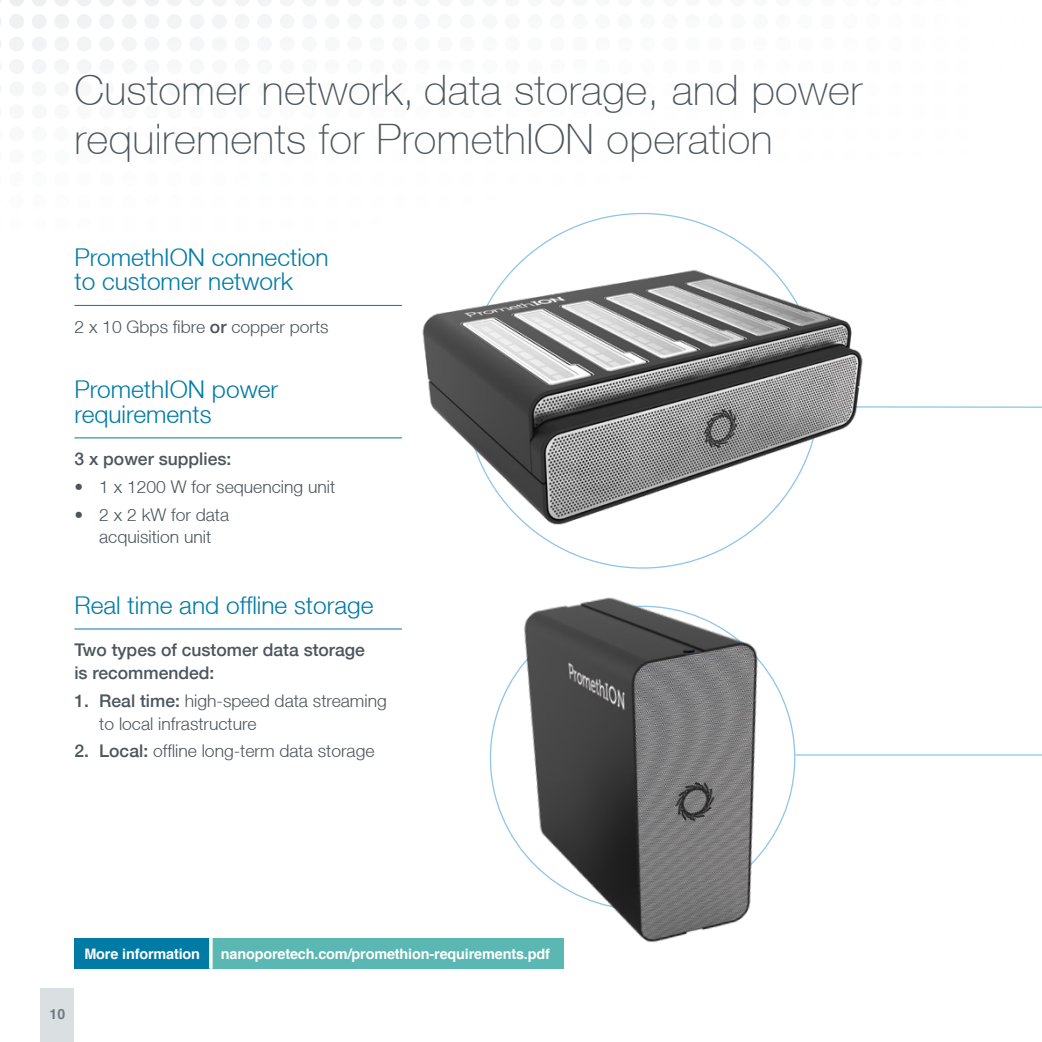
<style>
.page{position:relative;width:1042px;height:1042px;background:#fff}
.page>*{position:absolute;margin:0;border:0;box-sizing:border-box;transform-origin:0 0}
.t1{font:100 42px/49px "Helvetica 35";letter-spacing:.01em;color:#4c565c}
.t2{font:300 24.5px/24.5px "Helvetica 45";color:#007ba6}
.t3{font:300 17.5px/22.8px "Helvetica 45";color:#4c565c;text-align:center}
.t4{font:500 17.5px/22.8px "Helvetica 65";color:#4c565c}
.t5{font:700 14.35px "Helvetica";letter-spacing:-.01em;color:#fff}
.t6{font:700 14px "Helvetica";color:#707b81}
.s1{font-family:"Helvetica 65";font-weight:500}
</style>
<div class="page">
<svg style="left:871px;top:406px;width:171px;height:2px"></svg>
<hr style="left:795px;top:754px;width:247px;height:1px;background:#90c6e7">
<img style="left:498px;top:560px;width:309px;height:409px">
<img style="left:422px;top:261px;width:449px;height:272px">
<hr style="left:74px;top:305px;width:328px;height:1px;background:#007ba6">
<hr style="left:74px;top:437px;width:328px;height:1px;background:#007ba6">
<hr style="left:74px;top:628px;width:328px;height:1px;background:#007ba6">
<div style="left:74px;top:938px;width:137px;height:31px;background:#007ba6"></div>
<div style="left:211px;top:938px;width:352px;height:31px;background:#5ab7b2"></div>
<svg style="left:209px;top:938px;width:4px;height:31px"></svg>
<div style="left:40px;top:988px;width:34px;height:54px;background:#dadfe2"></div>
<h1 class="t1" style="left:74px;top:65px;width:789px">Customer network, data storage, and power requirements for PromethION operation</h1>
<h2 class="t2" style="left:74px;top:244px;width:256px">PromethION connection to customer network</h2>
<p class="t3" style="left:74px;top:315px;width:256px">2 x 10 Gbps fibre <span class="s1">or</span> copper ports</p>
<h2 class="t2" style="left:74px;top:376px;width:205px">PromethION power requirements</h2>
<p class="t4" style="left:74px;top:447px;width:158px">3 x power supplies:</p>
<p class="t3" style="left:74px;top:475px;width:262px">• 1 x 1200 W for sequencing unit</p>
<p class="t3" style="left:74px;top:502px;width:156px">• 2 x 2 kW for data acquisition unit</p>
<h2 class="t2" style="left:74px;top:592px;width:301px">Real time and offline storage</h2>
<p class="t4" style="left:74px;top:638px;width:292px">Two types of customer data storage is recommended:</p>
<p class="t3" style="left:99px;top:689px;width:289px;text-align:left;text-indent:-25px"><span class="s1">1. Real time:</span> high-speed data streaming to local infrastructure</p>
<p class="t3" style="left:74px;top:739px;width:302px"><span class="s1">2. Local:</span> offline long-term data storage</p>
<p class="t6" style="left:50px;top:1002px;width:17px">10</p>
<p class="t5" style="left:84px;top:942px;width:117px">More information</p>
<p class="t5" style="left:221px;top:942px;width:331px">nanoporetech.com/promethion-requirements.pdf</p>
</div>
